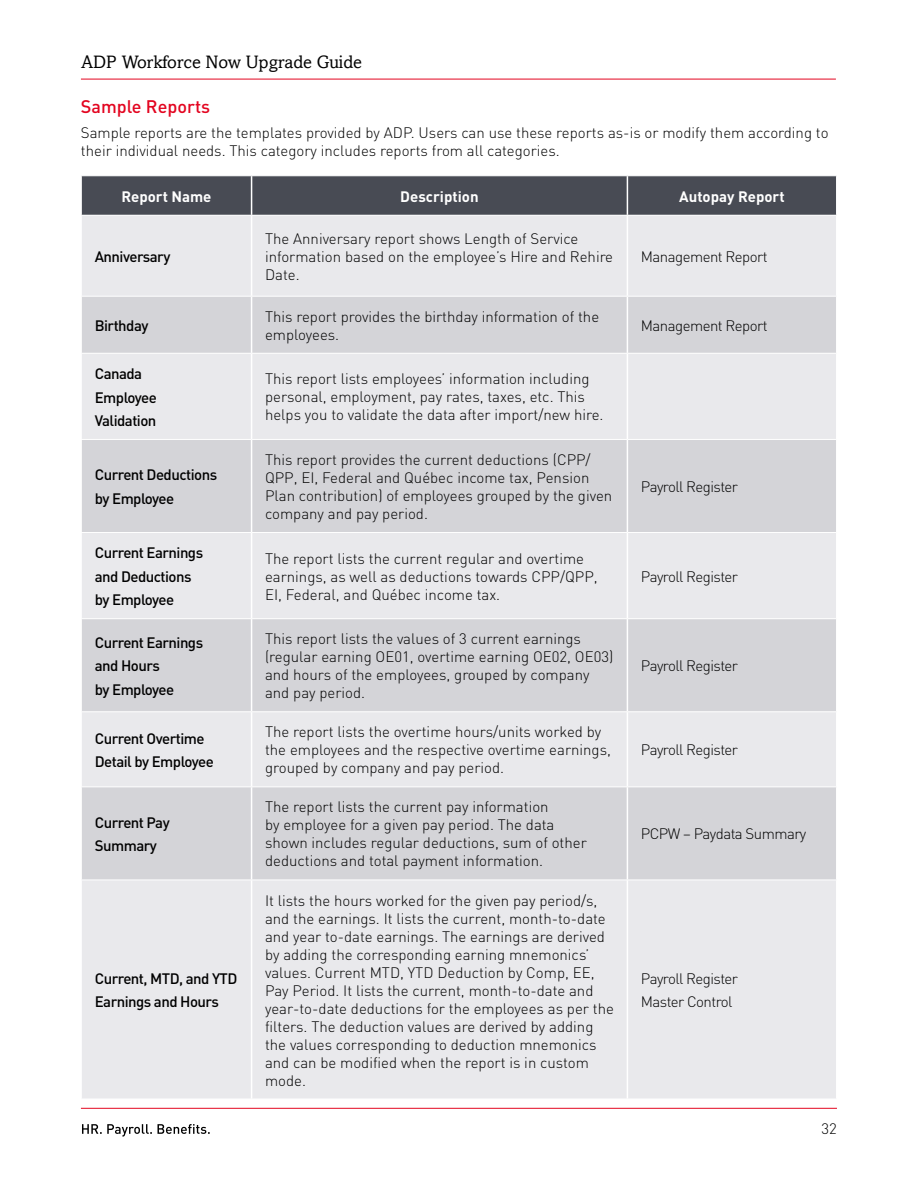
<style>
.page{position:relative;width:918px;height:1188px;background:#fff}
.page>*{position:absolute;margin:0;border:0;box-sizing:border-box;transform-origin:0 0}
.t1{font:18px "Amasis";color:#000}
.t2{font:500 18px "DIN";color:#e30520}
.t3{font:300 15px/18px "DIN";color:#000}
.t4{font:500 15px/23.4px "DIN";letter-spacing:-.035em;color:#000}
.t5{font:300 15px/23.4px "DIN";letter-spacing:-.035em;color:#000}
.t6{font:700 15px "DIN";color:#fff}
</style>
<div class="page">
<hr style="left:81px;top:1108px;width:756px;height:1px;background:#e30520">
<hr style="left:81px;top:79px;width:755px;height:1px;background:#e30520">
<svg style="left:82px;top:1124px;width:128px;height:13px"></svg>
<div style="left:82px;top:176px;width:754px;height:39px;background:#484b54"></div>
<div style="left:82px;top:216px;width:754px;height:883px;background:#e9e9ec"></div>
<svg style="left:82px;top:297px;width:754px;height:583px;fill:#d4d4d8"></svg>
<hr style="left:251px;top:176px;width:1px;height:39px;background:#fff">
<hr style="left:627px;top:176px;width:1px;height:39px;background:#fff">
<hr style="left:251px;top:216px;width:1px;height:80px;background:#fff">
<hr style="left:627px;top:216px;width:1px;height:80px;background:#fff">
<hr style="left:251px;top:297px;width:1px;height:56px;background:#fff">
<hr style="left:627px;top:297px;width:1px;height:56px;background:#fff">
<hr style="left:251px;top:354px;width:1px;height:85px;background:#fff">
<hr style="left:627px;top:354px;width:1px;height:85px;background:#fff">
<hr style="left:251px;top:440px;width:1px;height:92px;background:#fff">
<hr style="left:627px;top:440px;width:1px;height:92px;background:#fff">
<hr style="left:251px;top:533px;width:1px;height:85px;background:#fff">
<hr style="left:627px;top:533px;width:1px;height:85px;background:#fff">
<hr style="left:251px;top:619px;width:1px;height:92px;background:#fff">
<hr style="left:627px;top:619px;width:1px;height:92px;background:#fff">
<hr style="left:251px;top:712px;width:1px;height:74px;background:#fff">
<hr style="left:627px;top:712px;width:1px;height:74px;background:#fff">
<hr style="left:251px;top:787px;width:1px;height:93px;background:#fff">
<hr style="left:627px;top:787px;width:1px;height:93px;background:#fff">
<hr style="left:251px;top:880px;width:1px;height:219px;background:#fff">
<hr style="left:627px;top:880px;width:1px;height:219px;background:#fff">
<hr style="left:81px;top:296px;width:171px;height:1px;background:#fff">
<hr style="left:252px;top:296px;width:375px;height:1px;background:#fff">
<hr style="left:627px;top:296px;width:210px;height:1px;background:#fff">
<hr style="left:81px;top:353px;width:171px;height:1px;background:#fff">
<hr style="left:252px;top:353px;width:375px;height:1px;background:#fff">
<hr style="left:627px;top:353px;width:210px;height:1px;background:#fff">
<hr style="left:81px;top:439px;width:171px;height:1px;background:#fff">
<hr style="left:252px;top:439px;width:375px;height:1px;background:#fff">
<hr style="left:627px;top:439px;width:210px;height:1px;background:#fff">
<hr style="left:81px;top:532px;width:171px;height:1px;background:#fff">
<hr style="left:252px;top:532px;width:375px;height:1px;background:#fff">
<hr style="left:627px;top:532px;width:210px;height:1px;background:#fff">
<hr style="left:81px;top:618px;width:171px;height:1px;background:#fff">
<hr style="left:252px;top:618px;width:375px;height:1px;background:#fff">
<hr style="left:627px;top:618px;width:210px;height:1px;background:#fff">
<hr style="left:81px;top:711px;width:171px;height:1px;background:#fff">
<hr style="left:252px;top:711px;width:375px;height:1px;background:#fff">
<hr style="left:627px;top:711px;width:210px;height:1px;background:#fff">
<hr style="left:81px;top:786px;width:171px;height:1px;background:#fff">
<hr style="left:252px;top:786px;width:375px;height:1px;background:#fff">
<hr style="left:627px;top:786px;width:210px;height:1px;background:#fff">
<hr style="left:81px;top:880px;width:171px;height:1px;background:#fff">
<hr style="left:252px;top:880px;width:375px;height:1px;background:#fff">
<hr style="left:627px;top:880px;width:210px;height:1px;background:#fff">
<p class="t1" style="left:81px;top:51px;width:283px">ADP Workforce Now Upgrade Guide</p>
<p class="t2" style="left:81px;top:95px;width:131px">Sample Reports</p>
<p class="t3" style="left:81px;top:123px;width:749px">Sample reports are the templates provided by ADP. Users can use these reports as-is or modify them according to their individual needs. This category includes reports from all categories.</p>
<p class="t6" style="left:121px;top:187px;width:92px">Report Name</p>
<p class="t6" style="left:400px;top:187px;width:80px">Description</p>
<p class="t6" style="left:679px;top:187px;width:107px">Autopay Report</p>
<p class="t4" style="left:95px;top:244px;width:77px">Anniversary</p>
<p class="t3" style="left:265px;top:229px;width:350px">The Anniversary report shows Length of Service information based on the employee’s Hire and Rehire<br>Date.</p>
<p class="t5" style="left:641px;top:245px;width:128px">Management Report</p>
<p class="t4" style="left:95px;top:313px;width:55px">Birthday</p>
<p class="t3" style="left:265px;top:307px;width:336px">This report provides the birthday information of the employees.</p>
<p class="t5" style="left:641px;top:314px;width:128px">Management Report</p>
<p class="t4" style="left:95px;top:362px;width:64px">Canada<br>Employee<br>Validation</p>
<p class="t3" style="left:265px;top:370px;width:340px">This report lists employees’ information including personal, employment, pay rates, taxes, etc. This helps you to validate the data after import/new hire.</p>
<p class="t4" style="left:95px;top:463px;width:124px">Current Deductions by Employee</p>
<p class="t3" style="left:265px;top:451px;width:349px">This report provides the current deductions (CPP/ QPP, EI, Federal and Québec income tax, Pension Plan contribution) of employees grouped by the given company and pay period.</p>
<p class="t4" style="left:95px;top:541px;width:110px">Current Earnings and Deductions by Employee</p>
<p class="t3" style="left:265px;top:549px;width:334px">The report lists the current regular and overtime earnings, as well as deductions towards CPP/QPP,<br>EI, Federal, and Québec income tax.</p>
<p class="t4" style="left:95px;top:630px;width:110px">Current Earnings and Hours<br>by Employee</p>
<p class="t3" style="left:265px;top:630px;width:350px">This report lists the values of 3 current earnings (regular earning OE01, overtime earning OE02, OE03) and hours of the employees, grouped by company and pay period.</p>
<p class="t4" style="left:95px;top:726px;width:121px">Current Overtime<br>Detail by Employee</p>
<p class="t3" style="left:265px;top:723px;width:347px">The report lists the overtime hours/units worked by the employees and the respective overtime earnings, grouped by company and pay period.</p>
<p class="t4" style="left:95px;top:810px;width:76px">Current Pay<br>Summary</p>
<p class="t4" style="left:95px;top:966px;width:144px">Current, MTD, and YTD<br>Earnings and Hours</p>
<p class="t3" style="left:265px;top:798px;width:323px">The report lists the current pay information<br>by employee for a given pay period. The data shown includes regular deductions, sum of other deductions and total payment information.</p>
<p class="t3" style="left:265px;top:891px;width:350px">It lists the hours worked for the given pay period/s, and the earnings. It lists the current, month-to-date and year to-date earnings. The earnings are derived by adding the corresponding earning mnemonics’ values. Current MTD, YTD Deduction by Comp, EE, Pay Period. It lists the current, month-to-date and year-to-date deductions for the employees as per the filters. The deduction values are derived by adding the values corresponding to deduction mnemonics and can be modified when the report is in custom mode.</p>
<p class="t5" style="left:641px;top:475px;width:99px">Payroll Register</p>
<p class="t5" style="left:641px;top:564px;width:99px">Payroll Register</p>
<p class="t5" style="left:641px;top:654px;width:99px">Payroll Register</p>
<p class="t5" style="left:641px;top:738px;width:99px">Payroll Register</p>
<p class="t5" style="left:641px;top:822px;width:167px">PCPW – Paydata Summary</p>
<p class="t5" style="left:641px;top:967px;width:99px">Payroll Register<br>Master Control</p>
<p class="t3" style="left:822px;top:1120px;width:17px">32</p>
</div>
